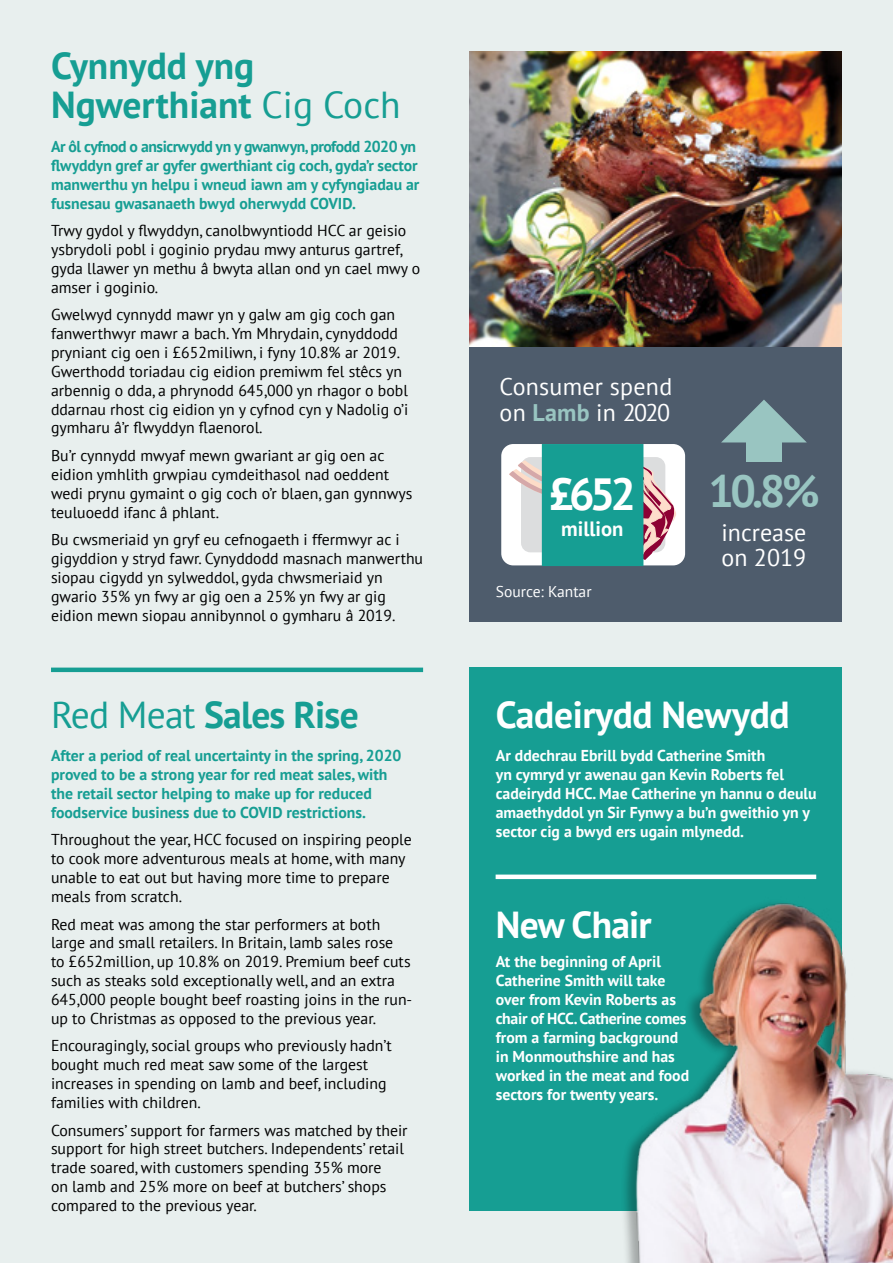
<style>
.page{position:relative;width:893px;height:1263px;background:#e8efee}
.page>*{position:absolute;margin:0;border:0;box-sizing:border-box;transform-origin:0 0}
.t1{font:700 45px "PT Sans";color:#99c5c1}
.t2{font:700 45px "PT Sans";color:#fff}
.t3{font:700 37.5px/39px "PT Sans";color:#169e93}
.t4{font:700 37.5px "PT Sans";letter-spacing:-.01em;color:#fff}
.t5{font:700 37.5px "PT Sans";letter-spacing:-.02em;color:#169e93}
.t6{font:24px/25.5px "PT Sans";color:#fff}
.t7{font:700 20.7px "PT Sans";color:#fff}
.t8{font:15.75px/18.9px "PT Sans";color:#000}
.t9{font:700 15.75px/18.9px "PT Sans";color:#fff}
.t10{font:700 15.75px/18.9px "PT Sans";color:#169e93}
.t11{font:15.6px "PT Sans";color:#fff}
.s1{font-weight:400}
.s2{font-weight:700;color:#99c5c1}
</style>
<div class="page">
<img style="left:470px;top:51px;width:372px;height:296px">
<div style="left:470px;top:668px;width:372px;height:543px;background:#169e93"></div>
<hr style="left:51px;top:668px;width:372px;height:4px;background:#169e93">
<div style="left:496px;top:874px;width:320px;height:5px;background:#fff"></div>
<div style="left:470px;top:347px;width:372px;height:275px;background:#4e5c6c"></div>
<div style="left:501px;top:444px;width:184px;height:121px;background:#fff;border-radius:12px"></div>
<svg style="left:509px;top:444px;width:167px;height:122px"></svg>
<div style="left:746px;top:429px;width:36px;height:33px;background:#99c5c1"></div>
<svg style="left:722px;top:400px;width:84px;height:42px"></svg>
<div style="left:620px;top:900px;width:273px;height:363px;background:#000;opacity:.3"></div>
<img style="left:628px;top:900px;width:265px;height:363px">
<h2 class="t3" style="left:51px;top:46px;width:351px">Cynnydd yng<br>Ngwerthiant <span class="s1">Cig Coch</span></h2>
<p class="t10" style="left:51px;top:136px;width:370px">Ar ôl cyfnod o ansicrwydd yn y gwanwyn, profodd 2020 yn flwyddyn gref ar gyfer gwerthiant cig coch, gyda’r sector manwerthu yn helpu i wneud iawn am y cyfyngiadau ar fusnesau gwasanaeth bwyd oherwydd COVID.</p>
<p class="t8" style="left:51px;top:221px;width:371px">Trwy gydol y flwyddyn, canolbwyntiodd HCC ar geisio ysbrydoli pobl i goginio prydau mwy anturus gartref, gyda llawer yn methu â bwyta allan ond yn cael mwy o amser i goginio.</p>
<p class="t8" style="left:51px;top:305px;width:359px">Gwelwyd cynnydd mawr yn y galw am gig coch gan fanwerthwyr mawr a bach. Ym Mhrydain, cynyddodd pryniant cig oen i £652miliwn, i fyny 10.8% ar 2019.<br>Gwerthodd toriadau cig eidion premiwm fel stêcs yn arbennig o dda, a phrynodd 645,000 yn rhagor o bobl ddarnau rhost cig eidion yn y cyfnod cyn y Nadolig o’i gymharu â’r flwyddyn flaenorol.</p>
<p class="t8" style="left:51px;top:445px;width:363px">Bu’r cynnydd mwyaf mewn gwariant ar gig oen ac eidion ymhlith grwpiau cymdeithasol nad oeddent wedi prynu gymaint o gig coch o’r blaen, gan gynnwys teuluoedd ifanc â phlant.</p>
<p class="t8" style="left:51px;top:530px;width:374px">Bu cwsmeriaid yn gryf eu cefnogaeth i ffermwyr ac i gigyddion y stryd fawr. Cynyddodd masnach manwerthu siopau cigydd yn sylweddol, gyda chwsmeriaid yn gwario 35% yn fwy ar gig oen a 25% yn fwy ar gig eidion mewn siopau annibynnol o gymharu â 2019.</p>
<h2 class="t5" style="left:51px;top:690px;width:309px"><span class="s1">Red Meat</span> Sales Rise</h2>
<p class="t10" style="left:51px;top:746px;width:352px">After a period of real uncertainty in the spring, 2020 proved to be a strong year for red meat sales, with the retail sector helping to make up for reduced foodservice business due to COVID restrictions.</p>
<p class="t8" style="left:51px;top:830px;width:362px">Throughout the year, HCC focused on inspiring people to cook more adventurous meals at home, with many unable to eat out but having more time to prepare meals from scratch.</p>
<p class="t8" style="left:51px;top:914px;width:363px">Red meat was among the star performers at both large and small retailers. In Britain, lamb sales rose<br>to £652million, up 10.8% on 2019. Premium beef cuts such as steaks sold exceptionally well, and an extra 645,000 people bought beef roasting joins in the run&shy;up to Christmas as opposed to the previous year.</p>
<p class="t8" style="left:51px;top:1036px;width:342px">Encouragingly, social groups who previously hadn’t bought much red meat saw some of the largest increases in spending on lamb and beef, including families with children.</p>
<p class="t8" style="left:51px;top:1120px;width:358px">Consumers’ support for farmers was matched by their support for high street butchers. Independents’ retail trade soared, with customers spending 35% more<br>on lamb and 25% more on beef at butchers’ shops compared to the previous year.</p>
<h3 class="t6" style="left:500px;top:374px;width:174px">Consumer spend on <span class="s2">Lamb</span> in 2020</h3>
<h1 class="t2" style="left:549px;top:464px;width:89px">£652</h1>
<h3 class="t7" style="left:561px;top:515px;width:64px">million</h3>
<p class="t11" style="left:496px;top:582px;width:97px">Source: Kantar</p>
<h1 class="t1" style="left:708px;top:461px;width:113px">10.8%</h1>
<h3 class="t6" style="left:721px;top:519px;width:86px">increase on 2019</h3>
<h2 class="t4" style="left:496px;top:690px;width:295px">Cadeirydd Newydd</h2>
<p class="t9" style="left:496px;top:746px;width:322px">Ar ddechrau Ebrill bydd Catherine Smith<br>yn cymryd yr awenau gan Kevin Roberts fel cadeirydd HCC. Mae Catherine yn hannu o deulu amaethyddol yn Sir Fynwy a bu’n gweithio yn y sector cig a bwyd ers ugain mlynedd.</p>
<h2 class="t4" style="left:496px;top:900px;width:157px">New Chair</h2>
<p class="t9" style="left:496px;top:952px;width:195px">At the beginning of April<br>Catherine Smith will take over from Kevin Roberts as chair of HCC. Catherine comes from a farming background in Monmouthshire and has worked in the meat and food sectors for twenty years.</p>
</div>
